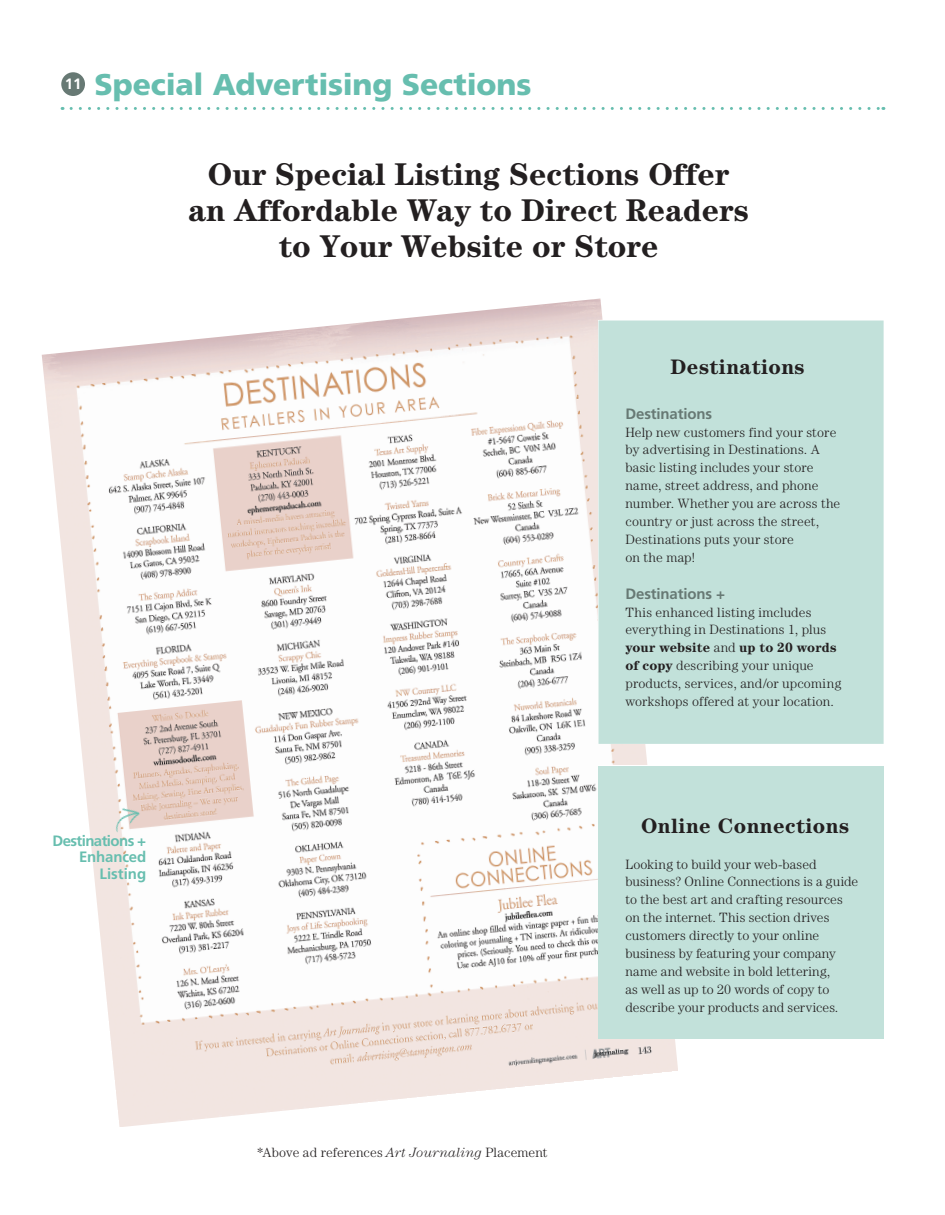
<style>
.page{position:relative;width:945px;height:1215px;background:#fff}
.page>*{position:absolute;margin:0;border:0;box-sizing:border-box;transform-origin:0 0}
.t1{font:700 31.5px/36px "Century";color:#231f20;text-align:center}
.t2{font:900 30px "Frutiger";letter-spacing:-.005em;color:#67beaf}
.t3{font:700 21px "Century";letter-spacing:.02em;color:#231f20}
.t4{font:700 15px/16.5px "Frutiger";letter-spacing:-.01em;color:#67beaf;text-align:right}
.t5{font:700 15px "Frutiger";letter-spacing:-.01em;color:#677974}
.t6{font:300 13.5px/18px "Century";letter-spacing:.005em;color:#231f20}
.s1{font-style:italic}
.s2{font-weight:700}
</style>
<div class="page">
<img style="left:42px;top:299px;width:636px;height:828px">
<div style="left:598px;top:321px;width:286px;height:423px;background:#c2e1da"></div>
<div style="left:598px;top:766px;width:286px;height:273px;background:#c2e1da"></div>
<img style="left:98px;top:793px;width:55px;height:52px">
<div style="left:61px;top:72px;width:24px;height:24px;background:#677974;border-radius:50%"></div>
<svg style="left:71px;top:107px;width:813px;height:3px"></svg>
<h2 class="t2" style="left:65px;top:66px;width:468px"><sup>11</sup> Special Advertising Sections</h2>
<h1 class="t1" style="left:188px;top:155px;width:562px">Our Special Listing Sections Offer an Affordable Way to Direct Readers to Your Website or Store</h1>
<p class="t4" style="left:53px;top:832px;width:95px">Destinations +<br>Enhanced<br>Listing</p>
<p class="t6" style="left:257px;top:1143px;width:292px">*Above ad references <span class="s1">Art Journaling</span> Placement</p>
<h3 class="t3" style="left:671px;top:354px;width:136px">Destinations</h3>
<p class="t5" style="left:626px;top:404px;width:88px">Destinations</p>
<p class="t6" style="left:626px;top:423px;width:216px">Help new customers find your store by advertising in Destinations. A basic listing includes your store name, street address, and phone number. Whether you are across the country or just across the street,<br>Destinations puts your store<br>on the map!</p>
<p class="t5" style="left:626px;top:584px;width:101px">Destinations +</p>
<p class="t6" style="left:626px;top:603px;width:217px">This enhanced listing imcludes everything in Destinations 1, plus <span class="s2">your website</span> and <span class="s2">up to 20 words of copy</span> describing your unique products, services, and/or upcoming workshops offered at your location.</p>
<h3 class="t3" style="left:641px;top:813px;width:210px">Online Connections</h3>
<p class="t6" style="left:626px;top:855px;width:234px">Looking to build your web-based business? Online Connections is a guide to the best art and crafting resources on the internet. This section drives customers directly to your online business by featuring your company name and website in bold lettering,<br>as well as up to 20 words of copy to describe your products and services.</p>
</div>
